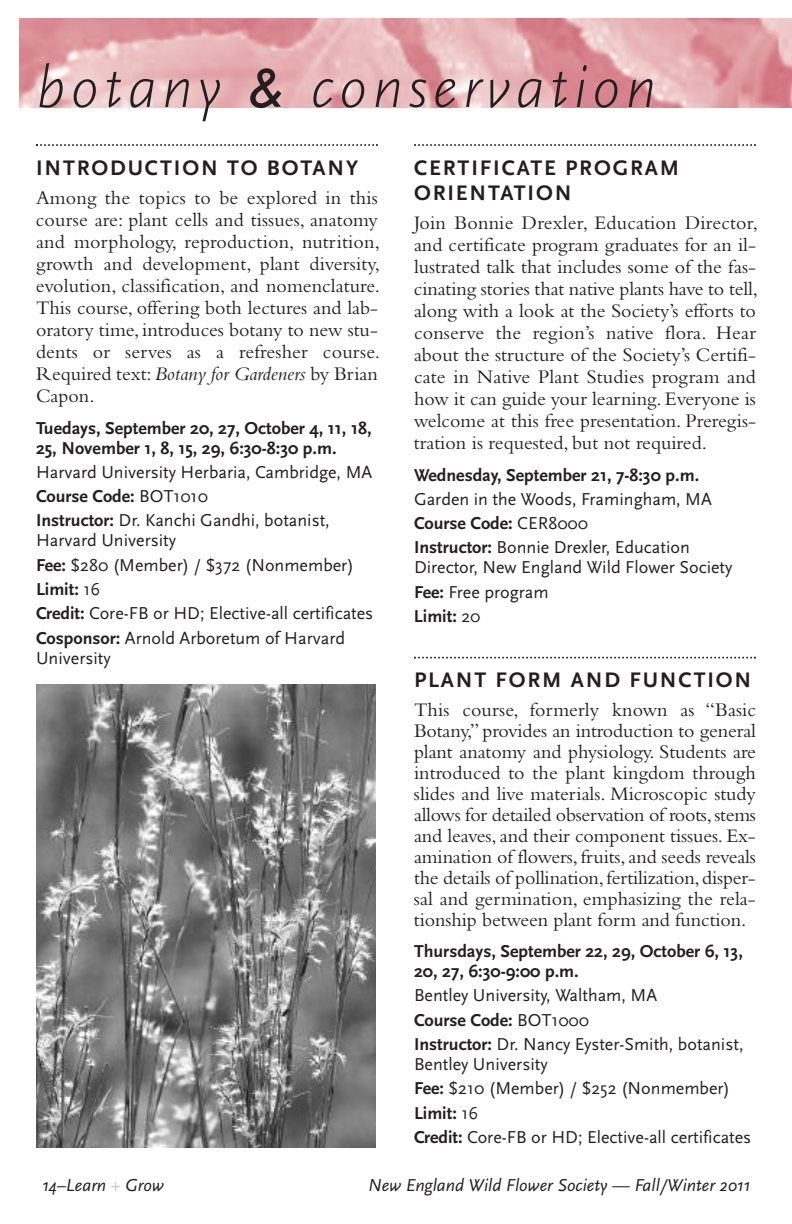
<style>
.page{position:relative;width:792px;height:1224px;background:#fff}
.page>*{position:absolute;margin:0;border:0;box-sizing:border-box;transform-origin:0 0}
.t1{font:italic 300 60px "Scala Sans OT";letter-spacing:.08em;color:#231f20}
.t2{font:700 22px/25px "Scala Sans OT";letter-spacing:.085em;color:#231f20}
.t3{font:20px/22px "Bembo";color:#231f20;text-align:justify}
.t4{font:18px/24.4px "Scala Sans OT";color:#231f20}
.t5{font:700 18px/20px "Scala Sans OT";color:#231f20}
.t6{font:italic 18px "Scala Sans OT";color:#231f20}
.s1{font-family:"Tw Cen";font-weight:400}
.s2{font-style:italic}
.s3{font-weight:700}
.s4{color:#bcbdc0}
</style>
<div class="page">
<img style="left:19px;top:18px;width:773px;height:90px">
<svg style="left:36px;top:144px;width:342px;height:2px"></svg>
<svg style="left:414px;top:144px;width:342px;height:2px"></svg>
<svg style="left:414px;top:657px;width:342px;height:2px"></svg>
<img style="left:36px;top:685px;width:340px;height:462px">
<h1 class="t1" style="left:36px;top:67px;width:622px">botany <span class="s1">&amp;</span> conservation</h1>
<p class="t2" style="left:36px;top:158px;width:324px">INTRODUCTION TO BOTANY</p>
<p class="t3" style="left:36px;top:189px;width:346px">Among the topics to be explored in this course are: plant cells and tissues, anatomy and morphology, reproduction, nutrition, growth and development, plant diversity, evolution, classification, and nomenclature.<br>This course, offering both lectures and lab&shy;oratory time, introduces botany to new stu&shy;dents or serves as a refresher course.<br>Required text:<span class="s2">Botany for Gardeners</span> by Brian Capon.</p>
<p class="t5" style="left:36px;top:420px;width:337px">Tuedays, September 20, 27, October 4, 11, 18,<br>25, November 1, 8, 15, 29, 6:30-8:30 p.m.</p>
<p class="t4" style="left:36px;top:462px;width:338px">Harvard University Herbaria, Cambridge, MA<br><span class="s3">Course Code:</span> BOT1010<br><span class="s3">Instructor:</span> Dr. Kanchi Gandhi, botanist,</p>
<p class="t4" style="left:36px;top:530px;width:339px">Harvard University<br><span class="s3">Fee:</span> $280 (Member) / $372 (Nonmember)<br><span class="s3">Limit:</span> 16<br><span class="s3">Credit:</span> Core-FB or HD; Elective-all certificates<br><span class="s3">Cosponsor:</span> Arnold Arboretum of Harvard</p>
<p class="t4" style="left:36px;top:648px;width:76px">University</p>
<p class="t2" style="left:414px;top:158px;width:267px">CERTIFICATE PROGRAM<br>ORIENTATION</p>
<p class="t3" style="left:414px;top:214px;width:345px">Join Bonnie Drexler, Education Director, and certificate program graduates for an il&shy;lustrated talk that includes some of the fas&shy;cinating stories that native plants have to tell, along with a look at the Society’s efforts to conserve the region’s native flora. Hear about the structure of the Society’s Certifi&shy;cate in Native Plant Studies program and how it can guide your learning. Everyone is welcome at this free presentation. Preregis&shy;tration is requested, but not required.</p>
<p class="t5" style="left:414px;top:467px;width:287px">Wednesday, September 21, 7-8:30 p.m.</p>
<p class="t4" style="left:414px;top:489px;width:299px">Garden in the Woods, Framingham, MA<br><span class="s3">Course Code:</span> CER8000<br><span class="s3">Instructor:</span> Bonnie Drexler, Education</p>
<p class="t4" style="left:414px;top:557px;width:320px">Director, New England Wild Flower Society<br><span class="s3">Fee:</span> Free program<br><span class="s3">Limit:</span> 20</p>
<p class="t2" style="left:414px;top:670px;width:339px">PLANT FORM AND FUNCTION</p>
<p class="t3" style="left:414px;top:701px;width:344px;line-height:21px">This course, formerly known as “Basic Botany,” provides an introduction to general plant anatomy and physiology. Students are introduced to the plant kingdom through slides and live materials. Microscopic study allows for detailed observation of roots,stems and leaves, and their component tissues. Ex&shy;amination of flowers, fruits,and seeds reveals the details of pollination,fertilization,disper&shy;sal and germination, emphasizing the rela&shy;tionship between plant form and function.</p>
<p class="t5" style="left:414px;top:943px;width:330px">Thursdays, September 22, 29, October 6, 13,<br>20, 27, 6:30-9:00 p.m.</p>
<p class="t4" style="left:414px;top:985px;width:331px">Bentley University, Waltham, MA<br><span class="s3">Course Code:</span> BOT1000<br><span class="s3">Instructor:</span> Dr. Nancy Eyster-Smith, botanist,</p>
<p class="t4" style="left:414px;top:1054px;width:339px">Bentley University<br><span class="s3">Fee:</span> $210 (Member) / $252 (Nonmember)<br><span class="s3">Limit:</span> 16<br><span class="s3">Credit:</span> Core-FB or HD; Elective-all certificates</p>
<p class="t6" style="left:42px;top:1179px;width:123px">14–Learn <span class="s4">+</span> Grow</p>
<p class="t6" style="left:368px;top:1179px;width:383px">New England Wild Flower Society — Fall/Winter 2011</p>
</div>
